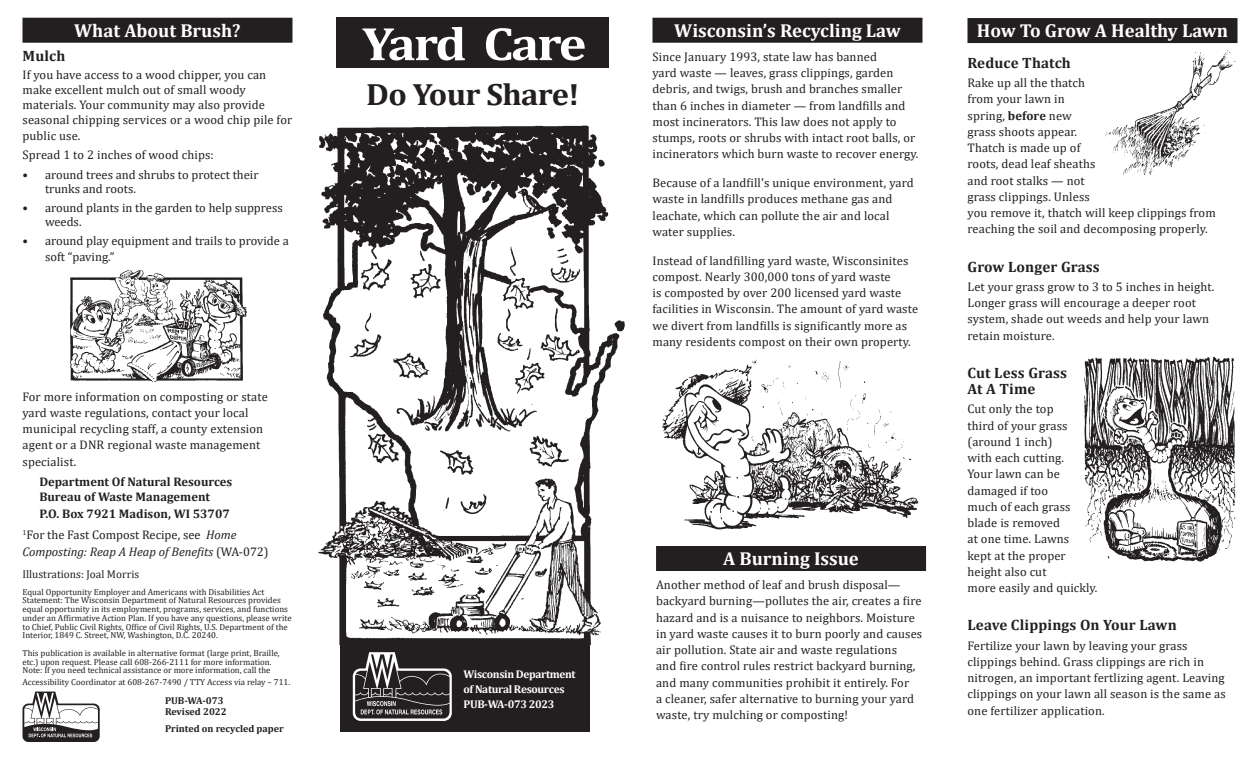
<style>
.page{position:relative;width:1260px;height:765px;background:#fff}
.page>*{position:absolute;margin:0;border:0;box-sizing:border-box;transform-origin:0 0}
.t1{font:700 47.5px "Cambria";letter-spacing:-.045em;color:#fff;scale:1.11 1}
.t2{font:700 30.88px "Cambria";letter-spacing:-.02em;color:#231f20;scale:1.05 1}
.MAIN_REVERSE_HEADING{font:700 18.75px "Cambria";color:#fff}
.Body_Copy{font:700 15px/16.2px "Cambria";letter-spacing:.01em;color:#231f20}
.Body_Copy-2{font:12.5px/16.2px "Cambria";letter-spacing:.01em;color:#231f20}
.Body_Copy-3{font:700 12.5px/15px "Cambria";color:#231f20}
.t3{font:700 11.25px/15px "Cambria";letter-spacing:-.03em;color:#fff}
.Body_Copy-4{font:11.25px "Cambria";color:#231f20}
.t4{font:700 10px "Cambria";color:#231f20}
.t5{font:8.75px/8.8px "Cambria";color:#231f20}
.s1{font-style:italic}
.s2{font-weight:700}
</style>
<div class="page">
<div style="left:340px;top:640px;width:250px;height:91px;background:#231f20"></div>
<div style="left:336px;top:18px;width:273px;height:50px;background:#231f20"></div>
<div style="left:652px;top:18px;width:270px;height:25px;background:#231f20"></div>
<div style="left:968px;top:18px;width:270px;height:25px;background:#231f20"></div>
<div style="left:656px;top:546px;width:270px;height:25px;background:#231f20"></div>
<img style="left:1084px;top:356px;width:152px;height:206px">
<img style="left:318px;top:125px;width:307px;height:520px">
<svg style="left:353px;top:652px;width:99px;height:69px"></svg>
<img style="left:662px;top:359px;width:257px;height:171px">
<img style="left:1105px;top:50px;width:131px;height:125px">
<div style="left:22px;top:18px;width:270px;height:25px;background:#231f20"></div>
<img style="left:69px;top:270px;width:178px;height:112px">
<svg style="left:23px;top:692px;width:77px;height:50px"></svg>
<p class="MAIN_REVERSE_HEADING" style="left:74px;top:17px;width:168px">What About Brush?</p>
<p class="Body_Copy" style="left:22px;top:47px;width:44px">Mulch</p>
<p class="Body_Copy-2" style="left:22px;top:67px;width:271px;line-height:15px">If you have access to a wood chipper, you can make excellent mulch out of small woody materials. Your community may also provide seasonal chipping services or a wood chip pile for</p>
<p class="Body_Copy-2" style="left:22px;top:128px;width:60px">public use.</p>
<p class="Body_Copy-2" style="left:22px;top:147px;width:193px">Spread 1 to 2 inches of wood chips:</p>
<p class="Body_Copy-2" style="left:45px;top:168px;width:215px;line-height:13.8px;text-indent:-22px">• around trees and shrubs to protect their trunks and roots.</p>
<p class="Body_Copy-2" style="left:45px;top:201px;width:239px;line-height:13.8px;text-indent:-22px">• around plants in the garden to help suppress weeds.</p>
<p class="Body_Copy-2" style="left:45px;top:233px;width:245px;text-indent:-22px">• around play equipment and trails to provide a soft “paving.”</p>
<p class="Body_Copy-2" style="left:22px;top:388px;width:247px">For more information on composting or state yard waste regulations, contact your local municipal recycling staff, a county extension agent or a DNR regional waste management specialist.</p>
<p class="Body_Copy-3" style="left:39px;top:474px;width:194px">Department Of Natural Resources<br>Bureau of Waste Management</p>
<p class="Body_Copy-3" style="left:39px;top:505px;width:192px">P.O. Box 7921 Madison, WI 53707</p>
<p class="Body_Copy-2" style="left:22px;top:527px;width:248px"><sup>1</sup>For the Fast Compost Recipe, see <span class="s1">Home<br>Composting: Reap A Heap of Benefits</span> (WA-072)</p>
<p class="Body_Copy-4" style="left:22px;top:567px;width:118px">Illustrations: Joal Morris</p>
<p class="t5" style="left:22px;top:587px;width:271px">Equal Opportunity Employer and Americans with Disabilities Act Statement: The Wisconsin Department of Natural Resources provides equal opportunity in its employment, programs, services, and functions under an Affirmative Action Plan. If you have any questions, please write to Chief, Public Civil Rights, Office of Civil Rights, U.S. Department of the Interior, 1849 C. Street, NW, Washington, D.C. 20240.</p>
<p class="t5" style="left:22px;top:649px;width:259px">This publication is available in alternative format (large print, Braille, etc.) upon request. Please call 608-266-2111 for more information.<br>Note: If you need technical assistance or more information, call the</p>
<p class="t5" style="left:22px;top:677px;width:269px">Accessibility Coordinator at 608-267-7490 / TTY Access via relay – 711.</p>
<p class="t4" style="left:165px;top:722px;width:120px">Printed on recycled paper</p>
<p class="t4" style="left:165px;top:693px;width:60px">PUB-WA-073</p>
<p class="t4" style="left:165px;top:705px;width:63px">Revised 2022</p>
<p class="t1" style="left:362px;top:10px;width:204px">Yard Care</p>
<p class="t2" style="left:366px;top:72px;width:204px">Do Your Share!</p>
<p class="t3" style="left:463px;top:666px;width:114px">Wisconsin Department of Natural Resources<br>PUB-WA-073 2023</p>
<p class="MAIN_REVERSE_HEADING" style="left:674px;top:17px;width:228px">Wisconsin’s Recycling Law</p>
<p class="Body_Copy-2" style="left:652px;top:48px;width:268px">Since January 1993, state law has banned<br>yard waste — leaves, grass clippings, garden debris, and twigs, brush and branches smaller than 6 inches in diameter — from landfills and most incinerators. This law does not apply to stumps, roots or shrubs with intact root balls, or incinerators which burn waste to recover energy.</p>
<p class="Body_Copy-2" style="left:652px;top:175px;width:263px">Because of a landfill's unique environment, yard waste in landfills produces methane gas and leachate, which can pollute the air and local water supplies.</p>
<p class="Body_Copy-2" style="left:652px;top:252px;width:267px">Instead of landfilling yard waste, Wisconsinites compost. Nearly 300,000 tons of yard waste<br>is composted by over 200 licensed yard waste facilities in Wisconsin. The amount of yard waste we divert from landfills is significantly more as many residents compost on their own property.</p>
<p class="MAIN_REVERSE_HEADING" style="left:723px;top:546px;width:137px">A Burning Issue</p>
<p class="Body_Copy-2" style="left:656px;top:577px;width:268px">Another method of leaf and brush disposal— backyard burning—pollutes the air, creates a fire hazard and is a nuisance to neighbors. Moisture in yard waste causes it to burn poorly and causes air pollution. State air and waste regulations<br>and fire control rules restrict backyard burning, and many communities prohibit it entirely. For<br>a cleaner, safer alternative to burning your yard waste, try mulching or composting!</p>
<p class="MAIN_REVERSE_HEADING" style="left:977px;top:18px;width:253px">How To Grow A Healthy Lawn</p>
<p class="Body_Copy" style="left:968px;top:54px;width:105px">Reduce Thatch</p>
<p class="Body_Copy-2" style="left:968px;top:75px;width:250px">Rake up all the thatch<br>from your lawn in<br>spring, <span class="s2">before</span> new<br>grass shoots appear.<br>Thatch is made up of<br>roots, dead leaf sheaths<br>and root stalks — not<br>grass clippings. Unless<br>you remove it, thatch will keep clippings from reaching the soil and decomposing properly.</p>
<p class="Body_Copy" style="left:968px;top:258px;width:134px">Grow Longer Grass</p>
<p class="Body_Copy-2" style="left:968px;top:278px;width:249px">Let your grass grow to 3 to 5 inches in height.<br>Longer grass will encourage a deeper root system, shade out weeds and help your lawn retain moisture.</p>
<p class="Body_Copy" style="left:968px;top:364px;width:101px">Cut Less Grass<br>At A Time</p>
<p class="Body_Copy-2" style="left:968px;top:401px;width:131px">Cut only the top<br>third of your grass (around 1 inch)<br>with each cutting.<br>Your lawn can be damaged if too<br>much of each grass blade is removed<br>at one time. Lawns<br>kept at the proper height also cut<br>more easily and quickly.</p>
<p class="Body_Copy" style="left:968px;top:617px;width:211px">Leave Clippings On Your Lawn</p>
<p class="Body_Copy-2" style="left:968px;top:637px;width:260px">Fertilize your lawn by leaving your grass clippings behind. Grass clippings are rich in nitrogen, an important fertlizing agent. Leaving clippings on your lawn all season is the same as one fertilizer application.</p>
</div>
